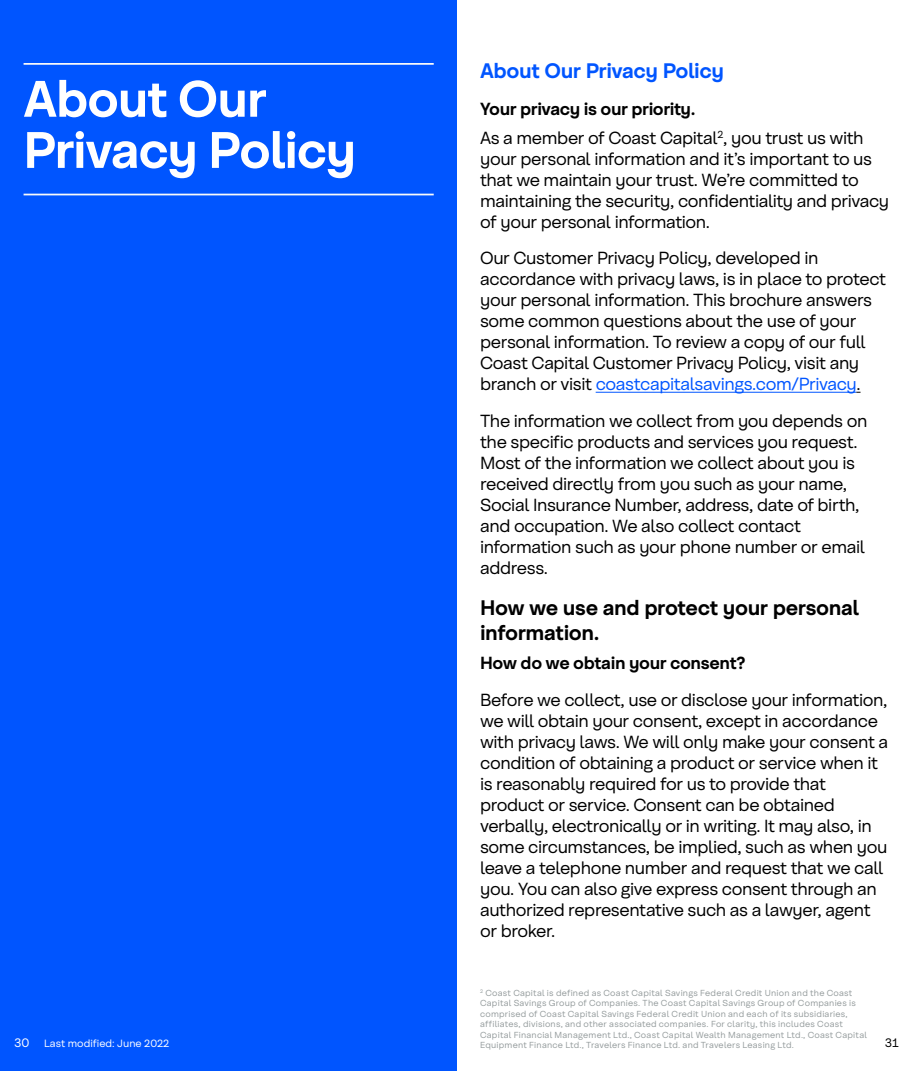
<style>
.page{position:relative;width:914px;height:1071px;background:#fff}
.page>*{position:absolute;margin:0;border:0;box-sizing:border-box;transform-origin:0 0}
.t1{font:700 51.1px/51.1px "Coast Sans";letter-spacing:-.03em;color:#fff}
.t2{font:700 21px/25.2px "Coast Sans";letter-spacing:-.02em;color:#000}
.t3{font:700 21px "Coast Sans";letter-spacing:-.025em;color:#05f}
.t4{font:17.5px/21px "Coast Sans";letter-spacing:-.025em;color:#000}
.t5{font:700 17.5px "Coast Sans";letter-spacing:-.025em;color:#000}
.t6{font:12.25px "Coast Sans";color:#fff}
.t7{font:12.25px "Coast Sans";color:#000}
.t8{font:10.5px "Coast Sans";color:#fff}
.t9{font:8.75px/10.5px "Coast Sans";letter-spacing:.025em;color:#959c9d}
.s1{font-weight:700}
.s2{color:#05f}
</style>
<div class="page">
<div style="left:0;top:0;width:457px;height:1071px;background:#05f"></div>
<hr style="left:24px;top:63px;width:409px;height:2px;background:#f9f9f9">
<hr style="left:24px;top:194px;width:409px;height:1px;background:#f9f9f9">
<hr style="left:595px;top:392px;width:261px;height:1px;background:#05f">
<h1 class="t1" style="left:23px;top:73px;width:334px">About Our<br>Privacy Policy</h1>
<p class="t3" style="left:480px;top:59px;width:245px">About Our Privacy Policy</p>
<p class="t4" style="left:480px;top:94px;width:385px;line-height:28.9px"><span class="s1">Your privacy is our priority.<br></span>As a member of Coast Capital<sup>2</sup>, you trust us with</p>
<p class="t4" style="left:480px;top:148px;width:410px">your personal information and it’s important to us that we maintain your trust. We’re committed to maintaining the security, confidentiality and privacy of your personal information.</p>
<p class="t4" style="left:480px;top:248px;width:407px">Our Customer Privacy Policy, developed in accordance with privacy laws, is in place to protect your personal information. This brochure answers some common questions about the use of your personal information. To review a copy of our full Coast Capital Customer Privacy Policy, visit any branch or visit <span class="s2">coastcapitalsavings.com/Privacy</span>.</p>
<p class="t4" style="left:480px;top:410px;width:389px">The information we collect from you depends on the specific products and services you request.<br>Most of the information we collect about you is received directly from you such as your name, Social Insurance Number, address, date of birth, and occupation. We also collect contact information such as your phone number or email address.</p>
<p class="t2" style="left:480px;top:595px;width:380px">How we use and protect your personal information.</p>
<p class="t5" style="left:480px;top:653px;width:267px">How do we obtain your consent?</p>
<p class="t4" style="left:480px;top:689px;width:410px">Before we collect, use or disclose your information, we will obtain your consent, except in accordance with privacy laws. We will only make your consent a condition of obtaining a product or service when it is reasonably required for us to provide that product or service. Consent can be obtained verbally, electronically or in writing. It may also, in some circumstances, be implied, such as when you leave a telephone number and request that we call you. You can also give express consent through an authorized representative such as a lawyer, agent or broker.</p>
<p class="t9" style="left:480px;top:988px;width:388px"><sup>2</sup> Coast Capital is defined as Coast Capital Savings Federal Credit Union and the Coast Capital Savings Group of Companies. The Coast Capital Savings Group of Companies is comprised of Coast Capital Savings Federal Credit Union and each of its subsidiaries, affiliates, divisions, and other associated companies. For clarity, this includes Coast Capital Financial Management Ltd., Coast Capital Wealth Management Ltd., Coast Capital Equipment Finance Ltd., Travelers Finance Ltd. and Travelers Leasing Ltd.</p>
<p class="t6" style="left:15px;top:1036px;width:16px">30</p>
<p class="t7" style="left:885px;top:1036px;width:15px">31</p>
<p class="t8" style="left:44px;top:1037px;width:127px">Last modified: June 2022</p>
</div>
